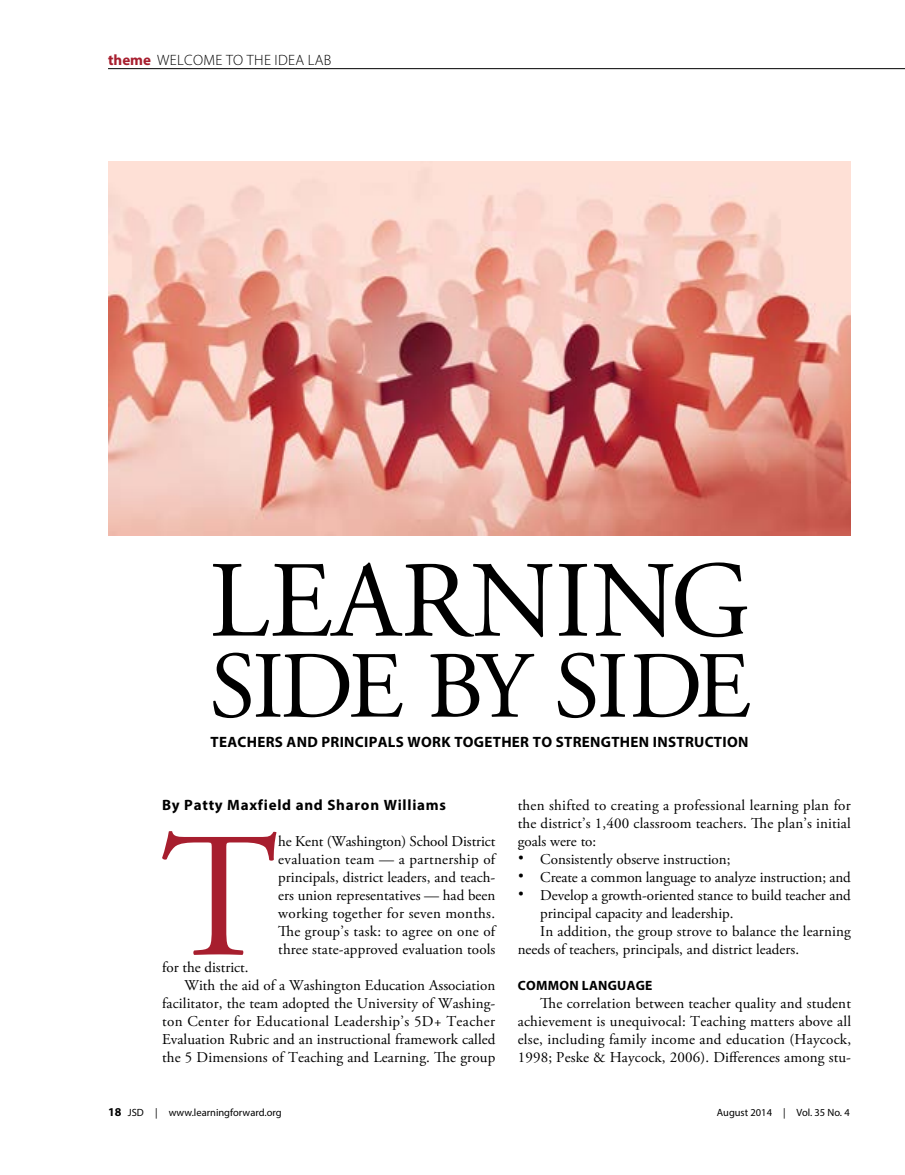
<style>
.page{position:relative;width:905px;height:1175px;background:#fff}
.page>*{position:absolute;margin:0;border:0;box-sizing:border-box;transform-origin:0 0}
.body{font:177.9px "Adobe Garamond Pro";color:#a71e2e}
.body-2{font:108px "Adobe Garamond Pro";letter-spacing:.005em;color:#000}
.body-3{font:94.5px "Adobe Garamond Pro";letter-spacing:-.045em;color:#000}
.body-4{font:15px/18px "Adobe Garamond Pro";letter-spacing:.005em;color:#000;text-align:justify}
.box{font:700 15px "Myriad Pro";letter-spacing:.02em;color:#000}
.byline{font:700 15px "Myriad Pro";letter-spacing:.05em;color:#000}
.toppers{font:300 15px "Myriad Pro";letter-spacing:.02em;color:#000}
.subhead{font:700 13.5px "Myriad Pro";letter-spacing:.02em;color:#000}
.t1{font:10.5px "Myriad Pro";color:#000}
.s1{font-weight:700;color:#a71e2e}
.s2{font-family:"Helvetica";font-size:18px}
.s3{font-weight:700;font-size:12px}
</style>
<div class="page">
<hr style="left:108px;top:68px;width:796px;height:1px;background:#000">
<img style="left:108px;top:161px;width:742px;height:374px">
<p class="toppers" style="left:108px;top:51px;width:225px"><span class="s1">theme</span> WELCOME TO THE IDEA LAB</p>
<p class="body-2" style="left:209px;top:536px;width:543px">LEARNING</p>
<p class="body-3" style="left:209px;top:630px;width:543px">SIDE BY SIDE</p>
<p class="box" style="left:210px;top:732px;width:539px">TEACHERS AND PRINCIPALS WORK TOGETHER TO STRENGTHEN INSTRUCTION</p>
<p class="byline" style="left:162px;top:795px;width:285px">By Patty Maxfield and Sharon Williams</p>
<p class="body" style="left:161px;top:791px;width:119px">T</p>
<p class="body-4" style="left:278px;top:833px;width:219px">he Kent (Washington) School District evaluation team — a partnership of principals, district leaders, and teach&shy;ers union representatives — had been working together for seven months.<br>The group’s task: to agree on one of three state-approved evaluation tools</p>
<p class="body-4" style="left:162px;top:959px;width:88px">for the district.</p>
<p class="body-4" style="left:162px;top:977px;width:335px;text-indent:22px">With the aid of a Washington Education Association facilitator, the team adopted the University of Washing&shy;ton Center for Educational Leadership’s 5D+ Teacher Evaluation Rubric and an instructional framework called the 5 Dimensions of Teaching and Learning. The group</p>
<p class="body-4" style="left:518px;top:797px;width:334px">then shifted to creating a professional learning plan for the district’s 1,400 classroom teachers. The plan’s initial goals were to:</p>
<p class="body-4" style="left:518px;top:851px;width:214px"><span class="s2">•</span> Consistently observe instruction;</p>
<p class="body-4" style="left:518px;top:869px;width:334px"><span class="s2">•</span> Create a common language to analyze instruction; and</p>
<p class="body-4" style="left:540px;top:887px;width:312px;text-indent:-22px"><span class="s2">•</span> Develop a growth-oriented stance to build teacher and principal capacity and leadership.</p>
<p class="body-4" style="left:518px;top:923px;width:334px;text-indent:22px">In addition, the group strove to balance the learning needs of teachers, principals, and district leaders.</p>
<p class="subhead" style="left:518px;top:977px;width:136px">COMMON LANGUAGE</p>
<p class="body-4" style="left:518px;top:995px;width:335px;text-indent:22px">The correlation between teacher quality and student achievement is unequivocal: Teaching matters above all else, including family income and education (Haycock, 1998; Peske &amp; Haycock, 2006). Differences among stu-</p>
<p class="t1" style="left:108px;top:1106px;width:175px"><span class="s3">18</span> JSD | www.learningforward.org</p>
<p class="t1" style="left:717px;top:1106px;width:134px">August 2014 | Vol. 35 No. 4</p>
</div>
